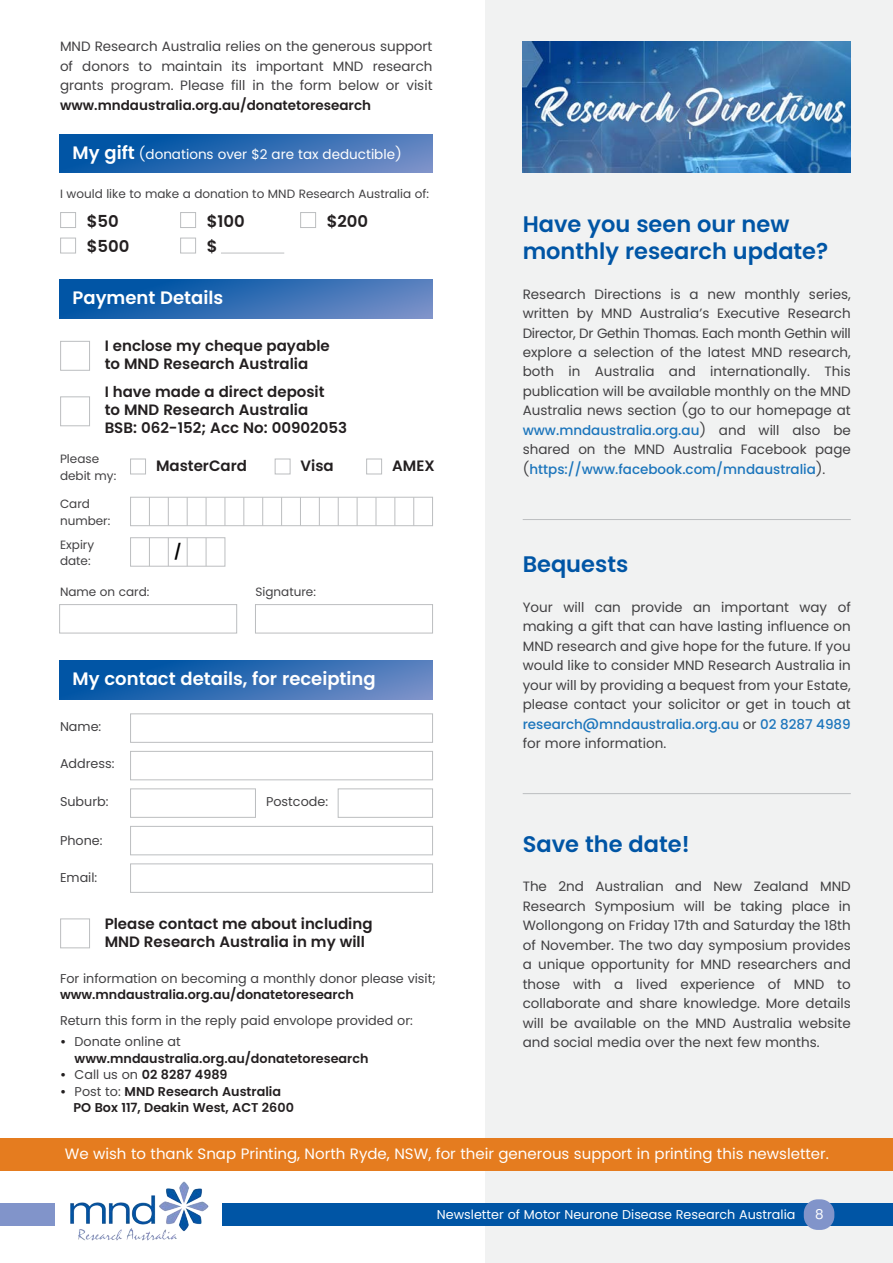
<style>
.page{position:relative;width:893px;height:1263px;background:#fff}
.page>*{position:absolute;margin:0;border:0;box-sizing:border-box;transform-origin:0 0}
.t1{font:600 22.5px/27px "Poppins";color:#0055a5}
.t2{font:600 18px "Poppins";color:#fff}
.t3{font:600 16.5px "Poppins";color:#231f20}
.t4{font:600 15px/18px "Poppins";color:#231f20}
.t5{font:15px "Poppins";color:#fff}
.t6{font:600 15px "Poppins";color:#000}
.t7{font:13.5px/19.5px "Poppins";color:#414042;text-align:justify}
.t8{font:600 13.5px "Poppins";color:#231f20}
.t9{font:13.5px "Poppins";color:#fff}
.t10{font:600 12.75px/16.5px "Poppins";color:#231f20}
.t11{font:12.75px "Poppins";color:#414042}
.t12{font:12.75px "Poppins";color:#fff}
.t13{font:12px/16.5px "Poppins";color:#414042}
.s1{font-weight:600;font-size:18px}
.s2{font-weight:400;color:#414042}
.s3{font-weight:500;color:#1b75bc}
</style>
<div class="page">
<div style="left:485px;top:0;width:408px;height:1263px;background:#f1f2f2"></div>
<svg style="left:60px;top:134px;width:373px;height:39px;background:#306cb2"></svg>
<div style="left:222px;top:1203px;width:671px;height:23px;background:#0055a5"></div>
<div style="left:0;top:1203px;width:54px;height:23px;background:#8194ca"></div>
<img style="left:64px;top:1170px;width:151px;height:71px">
<div style="left:804px;top:1199px;width:30px;height:31px;background:#8194ca;border-radius:14px"></div>
<div style="left:60px;top:212px;width:16px;height:16px;background:#fff;border:1px solid #bcbec0"></div>
<div style="left:60px;top:238px;width:16px;height:15px;background:#fff;border:1px solid #bcbec0"></div>
<div style="left:180px;top:212px;width:16px;height:16px;background:#fff;border:1px solid #bcbec0"></div>
<div style="left:300px;top:212px;width:16px;height:16px;background:#fff;border:1px solid #bcbec0"></div>
<div style="left:180px;top:238px;width:16px;height:15px;background:#fff;border:1px solid #bcbec0"></div>
<hr style="left:221px;top:253px;width:63px;height:1px;background:#bcbec0">
<svg style="left:60px;top:279px;width:373px;height:39px;background:#306cb2"></svg>
<div style="left:60px;top:341px;width:30px;height:30px;background:#fff;border:1px solid #bcbec0"></div>
<div style="left:60px;top:396px;width:30px;height:30px;background:#fff;border:1px solid #bcbec0"></div>
<div style="left:130px;top:459px;width:16px;height:15px;background:#fff;border:1px solid #bcbec0"></div>
<div style="left:275px;top:459px;width:15px;height:15px;background:#fff;border:1px solid #bcbec0"></div>
<div style="left:366px;top:459px;width:16px;height:15px;background:#fff;border:1px solid #bcbec0"></div>
<svg style="left:149px;top:499px;width:1px;height:25px"></svg>
<svg style="left:168px;top:499px;width:1px;height:25px"></svg>
<svg style="left:187px;top:499px;width:1px;height:25px"></svg>
<svg style="left:206px;top:499px;width:1px;height:25px"></svg>
<svg style="left:225px;top:499px;width:1px;height:25px"></svg>
<svg style="left:243px;top:499px;width:1px;height:25px"></svg>
<svg style="left:262px;top:499px;width:1px;height:25px"></svg>
<svg style="left:281px;top:499px;width:1px;height:25px"></svg>
<svg style="left:300px;top:499px;width:1px;height:25px"></svg>
<svg style="left:319px;top:499px;width:1px;height:25px"></svg>
<svg style="left:338px;top:499px;width:1px;height:25px"></svg>
<svg style="left:357px;top:499px;width:1px;height:25px"></svg>
<svg style="left:376px;top:499px;width:1px;height:25px"></svg>
<svg style="left:394px;top:499px;width:1px;height:25px"></svg>
<svg style="left:413px;top:499px;width:1px;height:25px"></svg>
<div style="left:130px;top:497px;width:303px;height:29px;border:1px solid #bcbec0"></div>
<svg style="left:149px;top:539px;width:1px;height:26px"></svg>
<svg style="left:168px;top:539px;width:1px;height:26px"></svg>
<svg style="left:187px;top:539px;width:1px;height:26px"></svg>
<svg style="left:206px;top:539px;width:1px;height:26px"></svg>
<div style="left:130px;top:537px;width:95px;height:30px;border:1px solid #bcbec0"></div>
<div style="left:59px;top:604px;width:178px;height:29px;border:1px solid #bcbec0"></div>
<div style="left:255px;top:604px;width:178px;height:29px;border:1px solid #bcbec0"></div>
<svg style="left:60px;top:661px;width:373px;height:38px;background:#306cb2"></svg>
<div style="left:130px;top:713px;width:303px;height:30px;border:1px solid #bcbec0"></div>
<div style="left:130px;top:751px;width:303px;height:29px;border:1px solid #bcbec0"></div>
<div style="left:130px;top:788px;width:126px;height:30px;border:1px solid #bcbec0"></div>
<div style="left:338px;top:788px;width:95px;height:30px;border:1px solid #bcbec0"></div>
<div style="left:130px;top:826px;width:303px;height:29px;border:1px solid #bcbec0"></div>
<div style="left:130px;top:863px;width:303px;height:30px;border:1px solid #bcbec0"></div>
<div style="left:60px;top:918px;width:30px;height:30px;background:#fff;border:1px solid #bcbec0"></div>
<div style="left:0;top:1138px;width:893px;height:32px;background:#e57c1f"></div>
<hr style="left:523px;top:793px;width:328px;height:1px;background:#bcbec0">
<hr style="left:523px;top:519px;width:328px;height:1px;background:#bcbec0">
<img style="left:523px;top:41px;width:328px;height:132px">
<p class="t7" style="left:60px;top:37px;width:374px">MND Research Australia relies on the generous support of donors to maintain its important MND research grants program. Please fill in the form below or visit</p>
<p class="t8" style="left:60px;top:97px;width:313px">www.mndaustralia.org.au/donatetoresearch</p>
<p class="t9" style="left:73px;top:146px;width:331px"><span class="s1">My gift</span> (donations over $2 are tax deductible)</p>
<p class="t13" style="left:60px;top:186px;width:371px">I would like to make a donation to MND Research Australia of:</p>
<p class="t3" style="left:87px;top:211px;width:34px">$50</p>
<p class="t3" style="left:207px;top:211px;width:40px">$100</p>
<p class="t3" style="left:327px;top:211px;width:43px">$200</p>
<p class="t3" style="left:207px;top:237px;width:12px">$</p>
<p class="t3" style="left:87px;top:237px;width:44px">$500</p>
<h2 class="t2" style="left:73px;top:287px;width:152px">Payment Details</h2>
<p class="t4" style="left:105px;top:337px;width:227px">I enclose my cheque payable to MND Research Australia</p>
<p class="t4" style="left:105px;top:383px;width:244px">I have made a direct deposit<br>to MND Research Australia<br>BSB: 062-152; Acc No: 00902053</p>
<p class="t13" style="left:60px;top:451px;width:58px">Please debit my:</p>
<p class="t4" style="left:156px;top:457px;width:92px">MasterCard</p>
<p class="t13" style="left:60px;top:496px;width:52px">Card number:</p>
<p class="t4" style="left:301px;top:457px;width:35px">Visa</p>
<p class="t4" style="left:392px;top:457px;width:44px">AMEX</p>
<p class="t13" style="left:60px;top:536px;width:36px">Expiry date:</p>
<p class="t6" style="left:174px;top:543px;width:9px">/</p>
<p class="t13" style="left:60px;top:583px;width:91px">Name on card:</p>
<p class="t13" style="left:255px;top:583px;width:62px">Signature:</p>
<h2 class="t2" style="left:73px;top:669px;width:305px">My contact details, for receipting</h2>
<p class="t11" style="left:60px;top:719px;width:43px">Name:</p>
<p class="t11" style="left:60px;top:756px;width:56px">Address:</p>
<p class="t11" style="left:60px;top:794px;width:50px">Suburb:</p>
<p class="t11" style="left:266px;top:794px;width:63px">Postcode:</p>
<p class="t11" style="left:60px;top:833px;width:44px">Phone:</p>
<p class="t11" style="left:60px;top:870px;width:39px">Email:</p>
<p class="t4" style="left:105px;top:915px;width:269px">Please contact me about including<br>MND Research Australia in my will</p>
<p class="t11" style="left:60px;top:971px;width:377px">For information on becoming a monthly donor please visit;</p>
<p class="t10" style="left:60px;top:987px;width:295px">www.mndaustralia.org.au/donatetoresearch</p>
<p class="t11" style="left:60px;top:1013px;width:354px">Return this form in the reply paid envolope provided or:</p>
<p class="t10" style="left:75px;top:1033px;width:295px;text-indent:-15px">• <span class="s2">Donate online at </span>www.mndaustralia.org.au/donatetoresearch</p>
<p class="t10" style="left:60px;top:1066px;width:169px">• <span class="s2">Call us on</span> 02 8287 4989</p>
<p class="t10" style="left:74px;top:1083px;width:222px;text-indent:-14px">• <span class="s2">Post to:</span> MND Research Australia<br>PO Box 117, Deakin West, ACT 2600</p>
<h1 class="t1" style="left:523px;top:211px;width:307px">Have you seen our new monthly research update?</h1>
<p class="t7" style="left:523px;top:284px;width:330px">Research Directions is a new monthly series, written by MND Australia’s Executive Research Director, Dr Gethin Thomas. Each month Gethin will explore a selection of the latest MND research, both in Australia and internationally. This publication will be available monthly on the MND Australia news section (go to our homepage at <span class="s3">www.mndaustralia.org.au</span>) and will also be shared on the MND Australia Facebook page (<span class="s3">https://www.facebook.com/mndaustralia</span>).</p>
<h1 class="t1" style="left:523px;top:551px;width:107px">Bequests</h1>
<p class="t7" style="left:523px;top:597px;width:330px">Your will can provide an important way of making a gift that can have lasting influence on MND research and give hope for the future. If you would like to consider MND Research Australia in your will by providing a bequest from your Estate, please contact your solicitor or get in touch at <span class="s3">research@mndaustralia.org.au</span> or <span class="s3">02 8287 4989 </span>for more information.</p>
<h1 class="t1" style="left:523px;top:830px;width:168px">Save the date!</h1>
<p class="t7" style="left:523px;top:877px;width:330px">The 2nd Australian and New Zealand MND Research Symposium will be taking place in Wollongong on Friday 17th and Saturday the 18th of November. The two day symposium provides a unique opportunity for MND researchers and those with a lived experience of MND to collaborate and share knowledge. More details will be available on the MND Australia website and social media over the next few months.</p>
<p class="t5" style="left:65px;top:1145px;width:766px">We wish to thank Snap Printing, North Ryde, NSW, for their generous support in printing this newsletter.</p>
<p class="t12" style="left:437px;top:1207px;width:360px">Newsletter of Motor Neurone Disease Research Australia</p>
<p class="t9" style="left:815px;top:1206px;width:10px">8</p>
</div>
